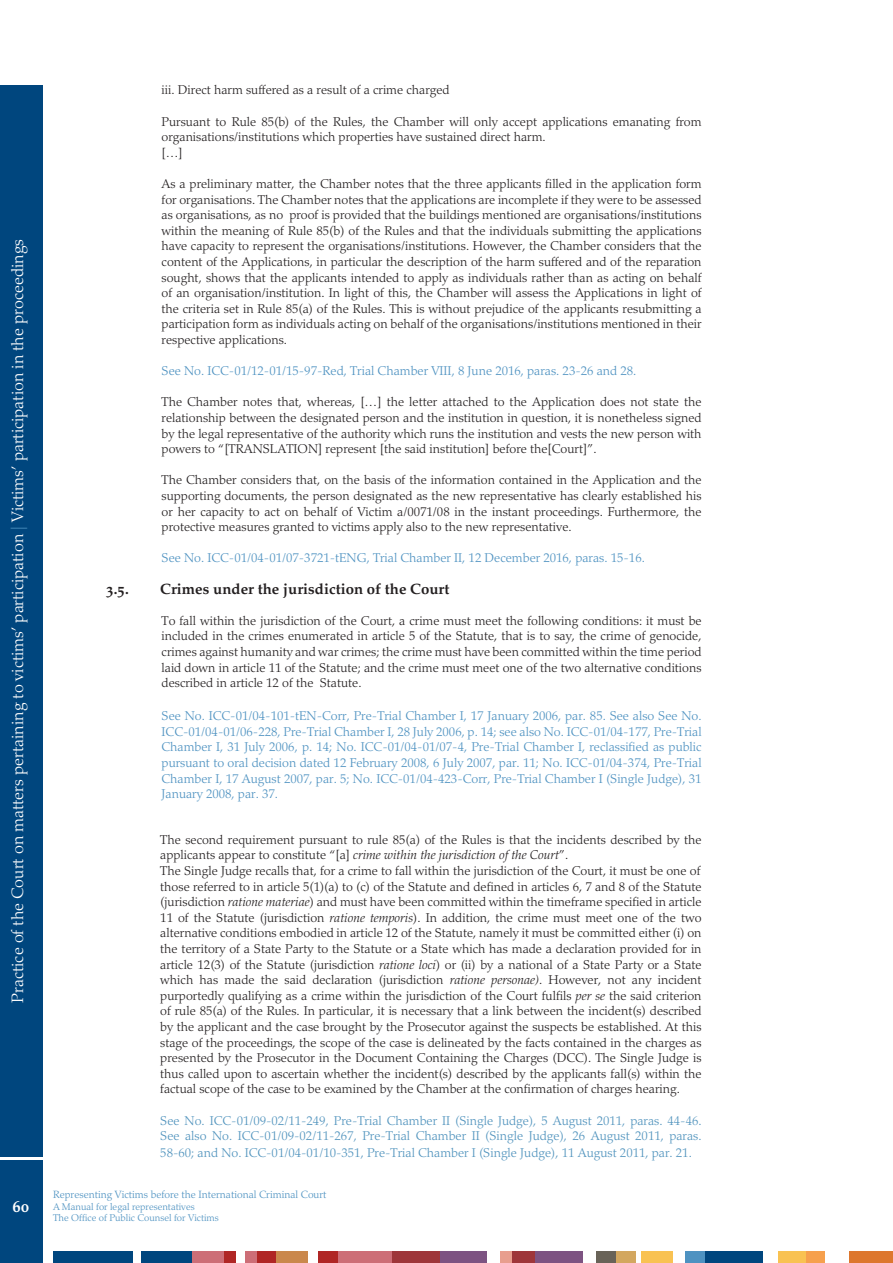
<style>
.page{position:relative;width:893px;height:1263px;background:#fff}
.page>*{position:absolute;margin:0;border:0;box-sizing:border-box;transform-origin:0 0}
.t1{font:300 16.5px "Palatino";color:#fff}
.t2{font:16.5px "Palatino Bold Os F";color:#fff}
.t3{font:15px "Palatino Bold Os F";color:#231f20}
.t4{font:300 12.75px/15.6px "Palatino";color:#231f20;text-align:justify}
.t5{font:300 12.75px/15.6px "Palatino";color:#4e92c1;text-align:justify}
.t6{font:300 12.75px/16px "Palatino";color:#5093bd;text-align:justify}
.t7{font:300 10.5px "Palatino";color:#4e92c1}
.t8{font:300 9.75px/11.7px "Palatino";color:#4e92c1}
.s1{color:#4e92c1}
.s2{font-style:italic}
</style>
<div class="page">
<div style="left:850px;top:1251px;width:43px;height:12px;background:#dd772e"></div>
<div style="left:805px;top:1251px;width:20px;height:12px;background:#f6a04d"></div>
<div style="left:778px;top:1251px;width:27px;height:12px;background:#f9c252"></div>
<div style="left:704px;top:1251px;width:59px;height:12px;background:#00467e"></div>
<div style="left:685px;top:1251px;width:19px;height:12px;background:#4e92c1"></div>
<div style="left:641px;top:1251px;width:32px;height:12px;background:#f9c252"></div>
<div style="left:616px;top:1251px;width:19px;height:12px;background:#d3a75f"></div>
<div style="left:596px;top:1251px;width:20px;height:12px;background:#696358"></div>
<div style="left:512px;top:1251px;width:23px;height:12px;background:#9e363a"></div>
<div style="left:500px;top:1251px;width:12px;height:12px;background:#e89e8e"></div>
<div style="left:535px;top:1251px;width:47px;height:12px;background:#7d5382"></div>
<div style="left:439px;top:1251px;width:47px;height:12px;background:#7d5382"></div>
<div style="left:392px;top:1251px;width:47px;height:12px;background:#9e363a"></div>
<div style="left:337px;top:1251px;width:55px;height:12px;background:#cd6e77"></div>
<div style="left:318px;top:1251px;width:19px;height:12px;background:#b02625"></div>
<div style="left:257px;top:1251px;width:20px;height:12px;background:#b02625"></div>
<div style="left:245px;top:1251px;width:12px;height:12px;background:#cd6e77"></div>
<div style="left:277px;top:1251px;width:31px;height:12px;background:#ca884c"></div>
<div style="left:224px;top:1251px;width:11px;height:12px;background:#b02625"></div>
<div style="left:192px;top:1251px;width:32px;height:12px;background:#cd6e77"></div>
<div style="left:141px;top:1251px;width:51px;height:12px;background:#00467e"></div>
<div style="left:53px;top:1251px;width:79px;height:12px;background:#00467e"></div>
<div style="left:0;top:1160px;width:43px;height:103px;background:#00467e"></div>
<div style="left:0;top:85px;width:43px;height:1072px;background:#00467e"></div>
<p class="t1" style="left:8px;top:1002px;width:765px;rotate:-90deg">Practice of the Court on matters pertaining to victims’ participation <span class="s1">|</span> Victims’ participation in the proceedings</p>
<p class="t2" style="left:13px;top:1197px;width:18px">60</p>
<p class="t4" style="left:162px;top:82px;width:290px">iii. Direct harm suffered as a result of a crime charged</p>
<p class="t4" style="left:162px;top:114px;width:542px;text-align:left">Pursuant to Rule 85(b) of the Rules, the Chamber will only accept applications emanating from organisations/institutions which properties have sustained direct harm.<br>[…]</p>
<p class="t4" style="left:162px;top:176px;width:542px">As a preliminary matter, the Chamber notes that the three applicants filled in the application form for organisations. The Chamber notes that the applications are incomplete if they were to be assessed as organisations, as no proof is provided that the buildings mentioned are organisations/institutions within the meaning of Rule 85(b) of the Rules and that the individuals submitting the applications have capacity to represent the organisations/institutions. However, the Chamber considers that the content of the Applications, in particular the description of the harm suffered and of the reparation sought, shows that the applicants intended to apply as individuals rather than as acting on behalf of an organisation/institution. In light of this, the Chamber will assess the Applications in light of the criteria set in Rule 85(a) of the Rules. This is without prejudice of the applicants resubmitting a participation form as individuals acting on behalf of the organisations/institutions mentioned in their respective applications.</p>
<p class="t5" style="left:162px;top:363px;width:476px">See No. ICC-01/12-01/15-97-Red, Trial Chamber VIII, 8 June 2016, paras. 23-26 and 28.</p>
<p class="t4" style="left:162px;top:394px;width:542px">The Chamber notes that, whereas, […] the letter attached to the Application does not state the relationship between the designated person and the institution in question, it is nonetheless signed by the legal representative of the authority which runs the institution and vests the new person with powers to “[TRANSLATION] represent [the said institution] before the[Court]”.</p>
<p class="t4" style="left:162px;top:472px;width:542px">The Chamber considers that, on the basis of the information contained in the Application and the supporting documents, the person designated as the new representative has clearly established his or her capacity to act on behalf of Victim a/0071/08 in the instant proceedings. Furthermore, the protective measures granted to victims apply also to the new representative.</p>
<p class="t5" style="left:162px;top:551px;width:485px">See No. ICC-01/04-01/07-3721-tENG, Trial Chamber II, 12 December 2016, paras. 15-16.</p>
<p class="t3" style="left:106px;top:580px;width:24px">3.5.</p>
<p class="t3" style="left:160px;top:580px;width:291px">Crimes under the jurisdiction of the Court</p>
<p class="t4" style="left:162px;top:613px;width:542px">To fall within the jurisdiction of the Court, a crime must meet the following conditions: it must be included in the crimes enumerated in article 5 of the Statute, that is to say, the crime of genocide, crimes against humanity and war crimes; the crime must have been committed within the time period laid down in article 11 of the Statute; and the crime must meet one of the two alternative conditions described in article 12 of the Statute.</p>
<p class="t5" style="left:162px;top:708px;width:542px">See No. ICC-01/04-101-tEN-Corr, Pre-Trial Chamber I, 17 January 2006, par. 85. See also See No.<br>ICC-01/04-01/06-228, Pre-Trial Chamber I, 28 July 2006, p. 14; see also No. ICC-01/04-177, Pre-Trial Chamber I, 31 July 2006, p. 14; No. ICC-01/04-01/07-4, Pre-Trial Chamber I, reclassified as public pursuant to oral decision dated 12 February 2008, 6 July 2007, par. 11; No. ICC-01/04-374, Pre-Trial Chamber I, 17 August 2007, par. 5; No. ICC-01/04-423-Corr, Pre-Trial Chamber I (Single Judge), 31<br>January 2008, par. 37.</p>
<p class="t4" style="left:160px;top:832px;width:543px;text-align:left">The second requirement pursuant to rule 85(a) of the Rules is that the incidents described by the applicants appear to constitute “[a] <span class="s2">crime within the jurisdiction of the Court</span>”.<br>The Single Judge recalls that, for a crime to fall within the jurisdiction of the Court, it must be one of those referred to in article 5(1)(a) to (c) of the Statute and defined in articles 6, 7 and 8 of the Statute (jurisdiction <span class="s2">ratione materiae</span>) and must have been committed within the timeframe specified in article 11 of the Statute (jurisdiction <span class="s2">ratione temporis</span>). In addition, the crime must meet one of the two alternative conditions embodied in article 12 of the Statute, namely it must be committed either (i) on the territory of a State Party to the Statute or a State which has made a declaration provided for in article 12(3) of the Statute (jurisdiction <span class="s2">ratione loci</span>) or (ii) by a national of a State Party or a State which has made the said declaration (jurisdiction <span class="s2">ratione personae)</span>. However, not any incident purportedly qualifying as a crime within the jurisdiction of the Court fulfils <span class="s2">per se</span> the said criterion of rule 85(a) of the Rules. In particular, it is necessary that a link between the incident(s) described by the applicant and the case brought by the Prosecutor against the suspects be established. At this stage of the proceedings, the scope of the case is delineated by the facts contained in the charges as presented by the Prosecutor in the Document Containing the Charges (DCC). The Single Judge is thus called upon to ascertain whether the incident(s) described by the applicants fall(s) within the factual scope of the case to be examined by the Chamber at the confirmation of charges hearing.</p>
<p class="t6" style="left:160px;top:1112px;width:543px">See No. ICC-01/09-02/11-249, Pre-Trial Chamber II (Single Judge), 5 August 2011, paras. 44-46.<br>See also No. ICC-01/09-02/11-267, Pre-Trial Chamber II (Single Judge), 26 August 2011, paras.<br>58-60; and No. ICC-01/04-01/10-351, Pre-Trial Chamber I (Single Judge), 11 August 2011, par. 21.</p>
<p class="t7" style="left:53px;top:1188px;width:275px">Representing Victims before the International Criminal Court</p>
<p class="t8" style="left:53px;top:1200px;width:167px">A Manual for legal representatives<br>The Office of Public Counsel for Victims</p>
</div>
